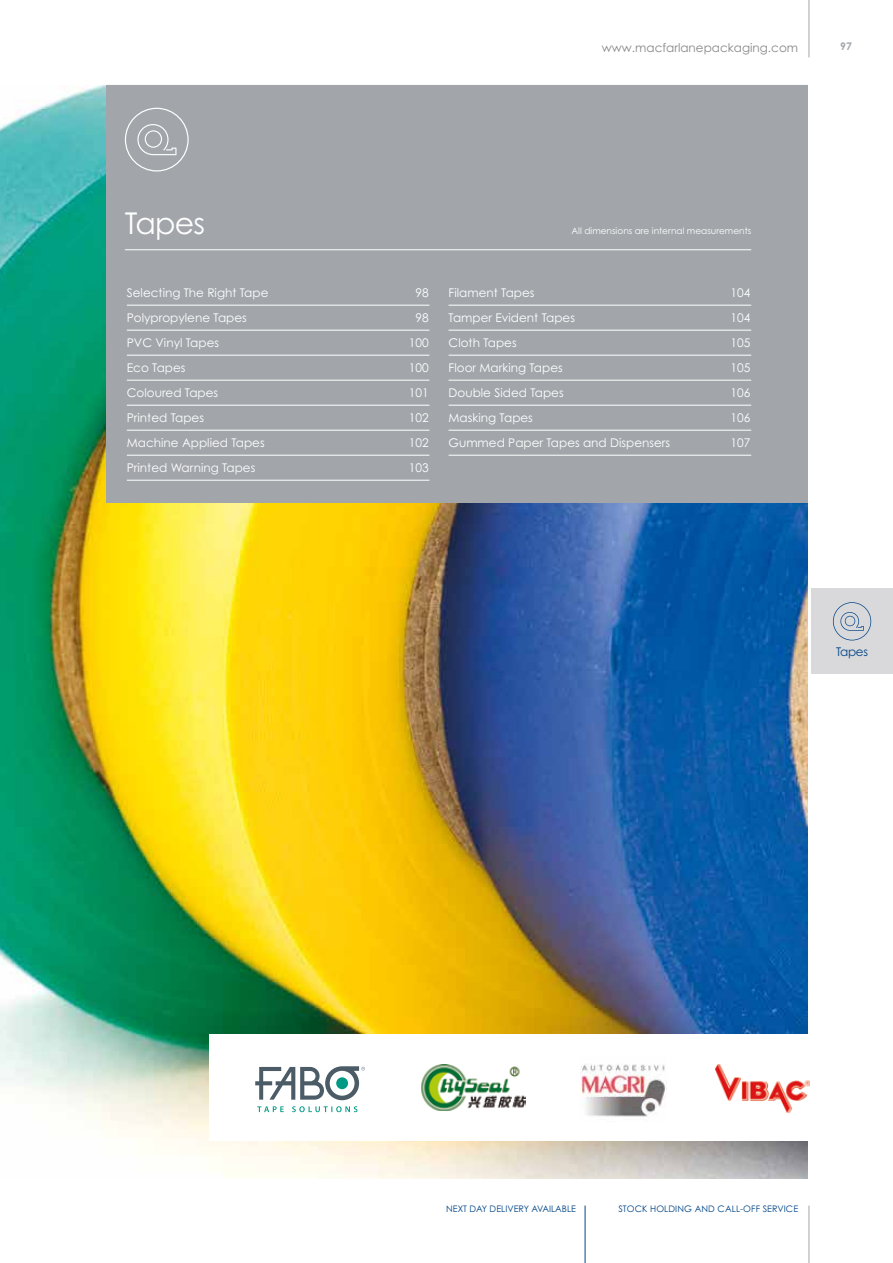
<style>
.page{position:relative;width:893px;height:1263px;background:#fff}
.page>*{position:absolute;margin:0;border:0;box-sizing:border-box;transform-origin:0 0}
.t1{font:30px "Century Gothic";letter-spacing:-.025em;color:#fff}
.t2{font:12px "Century Gothic";color:#fff}
.t3{font:12px "Century Gothic";color:#878787}
.t4{font:12px "Century Gothic";letter-spacing:-.025em;color:#004587}
.t5{font:700 10.5px "Century Gothic";color:#a2a6aa}
.t6{font:9px "Century Gothic";letter-spacing:.01em;color:#004587}
.t7{font:9px "Century Gothic";color:#fff}
</style>
<div class="page">
<hr style="left:585px;top:1205px;width:1px;height:58px;background:#004587">
<hr style="left:809px;top:0;width:1px;height:57px;background:#a2a6aa">
<hr style="left:809px;top:1205px;width:1px;height:58px;background:#a2a6aa">
<div style="left:811px;top:589px;width:82px;height:85px;background:#d9d9db"></div>
<svg style="left:833px;top:602px;width:38px;height:38px"></svg>
<img style="left:0;top:85px;width:808px;height:1094px">
<div style="left:106px;top:85px;width:702px;height:417px;background:#a2a6aa"></div>
<hr style="left:127px;top:305px;width:302px;height:1px;background:#fff">
<hr style="left:127px;top:330px;width:302px;height:1px;background:#fff">
<hr style="left:127px;top:355px;width:302px;height:1px;background:#fff">
<hr style="left:127px;top:380px;width:302px;height:1px;background:#fff">
<hr style="left:127px;top:405px;width:302px;height:1px;background:#fff">
<hr style="left:127px;top:430px;width:302px;height:1px;background:#fff">
<hr style="left:127px;top:455px;width:302px;height:1px;background:#fff">
<hr style="left:127px;top:480px;width:302px;height:1px;background:#fff">
<hr style="left:449px;top:305px;width:302px;height:1px;background:#fff">
<hr style="left:449px;top:330px;width:302px;height:1px;background:#fff">
<hr style="left:449px;top:355px;width:302px;height:1px;background:#fff">
<hr style="left:449px;top:380px;width:302px;height:1px;background:#fff">
<hr style="left:449px;top:405px;width:302px;height:1px;background:#fff">
<hr style="left:449px;top:430px;width:302px;height:1px;background:#fff">
<hr style="left:449px;top:455px;width:302px;height:1px;background:#fff">
<svg style="left:125px;top:108px;width:64px;height:63px"></svg>
<div style="left:209px;top:1034px;width:605px;height:106px;background:#fff"></div>
<hr style="left:125px;top:249px;width:626px;height:1px;background:#fff">
<img style="left:421px;top:1065px;width:105px;height:45px">
<svg style="left:255px;top:1066px;width:110px;height:34px"></svg>
<div style="left:336px;top:1077px;width:12px;height:12px;background:#009984;border-radius:50%"></div>
<svg style="left:257px;top:1106px;width:100px;height:6px"></svg>
<img style="left:715px;top:1064px;width:94px;height:50px">
<img style="left:581px;top:1064px;width:85px;height:53px">
<p class="t3" style="left:602px;top:40px;width:198px">www.macfarlanepackaging.com</p>
<p class="t5" style="left:840px;top:40px;width:13px">97</p>
<h1 class="t1" style="left:125px;top:204px;width:82px">Tapes</h1>
<p class="t2" style="left:127px;top:285px;width:143px">Selecting The Right Tape</p>
<p class="t2" style="left:415px;top:285px;width:15px">98</p>
<p class="t2" style="left:127px;top:310px;width:121px">Polypropylene Tapes</p>
<p class="t2" style="left:415px;top:310px;width:15px">98</p>
<p class="t2" style="left:127px;top:335px;width:94px">PVC Vinyl Tapes</p>
<p class="t2" style="left:409px;top:335px;width:21px">100</p>
<p class="t2" style="left:127px;top:360px;width:60px">Eco Tapes</p>
<p class="t2" style="left:409px;top:360px;width:21px">100</p>
<p class="t2" style="left:127px;top:385px;width:93px">Coloured Tapes</p>
<p class="t2" style="left:409px;top:385px;width:21px">101</p>
<p class="t2" style="left:127px;top:410px;width:79px">Printed Tapes</p>
<p class="t2" style="left:409px;top:410px;width:21px">102</p>
<p class="t2" style="left:127px;top:435px;width:139px">Machine Applied Tapes</p>
<p class="t2" style="left:409px;top:435px;width:21px">102</p>
<p class="t2" style="left:127px;top:460px;width:130px">Printed Warning Tapes</p>
<p class="t2" style="left:409px;top:460px;width:21px">103</p>
<p class="t7" style="left:572px;top:225px;width:181px">All dimensions are internal measurements</p>
<p class="t2" style="left:449px;top:285px;width:87px">Filament Tapes</p>
<p class="t2" style="left:731px;top:285px;width:21px">104</p>
<p class="t2" style="left:449px;top:310px;width:128px">Tamper Evident Tapes</p>
<p class="t2" style="left:731px;top:310px;width:21px">104</p>
<p class="t2" style="left:449px;top:335px;width:70px">Cloth Tapes</p>
<p class="t2" style="left:731px;top:335px;width:21px">105</p>
<p class="t2" style="left:449px;top:360px;width:116px">Floor Marking Tapes</p>
<p class="t2" style="left:731px;top:360px;width:21px">105</p>
<p class="t2" style="left:449px;top:385px;width:117px">Double Sided Tapes</p>
<p class="t2" style="left:731px;top:385px;width:21px">106</p>
<p class="t2" style="left:449px;top:410px;width:86px">Masking Tapes</p>
<p class="t2" style="left:731px;top:410px;width:21px">106</p>
<p class="t2" style="left:449px;top:435px;width:223px">Gummed Paper Tapes and Dispensers</p>
<p class="t2" style="left:731px;top:435px;width:21px">107</p>
<p class="t4" style="left:836px;top:644px;width:34px">Tapes</p>
<p class="t6" style="left:446px;top:1203px;width:131px">NEXT DAY DELIVERY AVAILABLE</p>
<p class="t6" style="left:618px;top:1203px;width:181px">STOCK HOLDING AND CALL-OFF SERVICE</p>
</div>
